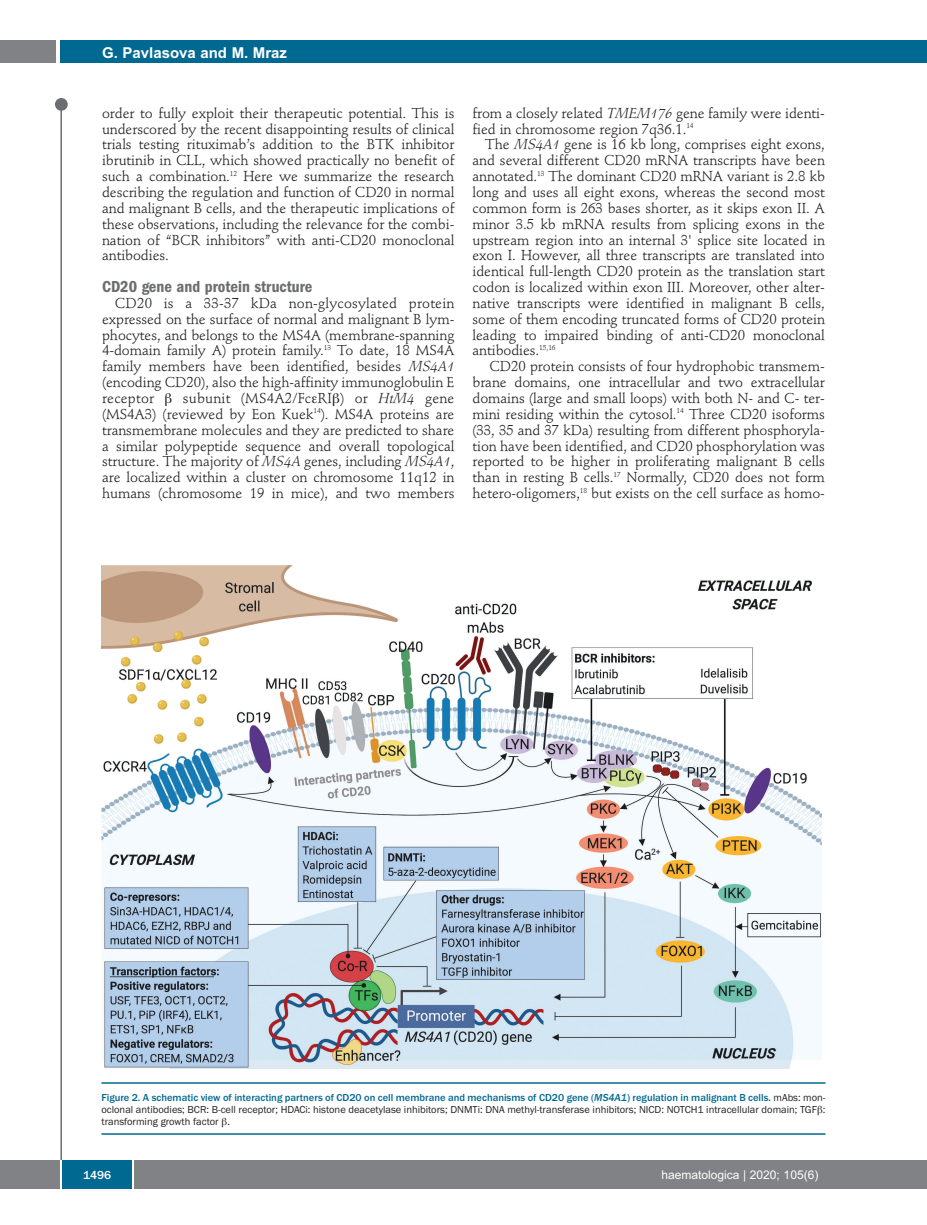
<style>
.page{position:relative;width:927px;height:1225px;background:#fff}
.page>*{position:absolute;margin:0;border:0;box-sizing:border-box;transform-origin:0 0}
.t1{font:600 condensed 16.5px "Franklin Gothic";color:#6c6d70}
.t2{font:700 15px "Arial";color:#fff}
.t3{font:14.25px/15.9px "Stempel Schneidler";letter-spacing:-.005em;color:#231f20;text-align:justify}
.t4{font:12px "Arial";color:#fff}
.t5{font:500 12px "Franklin Gothic";color:#fff}
.t6{font:10.5px/12px "Franklin Gothic";color:#231f20;text-align:justify}
.s1{font-style:italic}
.s2{font-weight:500;color:#006991}
.s3{font-weight:500;font-style:italic;color:#006991}
</style>
<div class="page">
<div style="left:911px;top:40px;width:16px;height:22px;background:#006991"></div>
<div style="left:910px;top:1160px;width:17px;height:28px;background:#808285"></div>
<div style="left:55px;top:98px;width:13px;height:13px;background:#6c6d70;border-radius:50%"></div>
<hr style="left:60px;top:101px;width:2px;height:1061px;background:#6c6d70">
<div style="left:60px;top:40px;width:852px;height:22px;background:#006991"></div>
<div style="left:0;top:40px;width:56px;height:22px;background:#808285"></div>
<div style="left:0;top:1160px;width:911px;height:28px;background:#808285"></div>
<div style="left:62px;top:1160px;width:71px;height:28px;background:#006991"></div>
<hr style="left:60px;top:1160px;width:2px;height:28px;background:#fff">
<svg style="left:133px;top:1160px;width:1px;height:28px"></svg>
<img style="left:101px;top:565px;width:720px;height:503px">
<hr style="left:101px;top:1082px;width:725px;height:1px;background:#006991">
<hr style="left:101px;top:1133px;width:725px;height:1px;background:#006991">
<p class="t2" style="left:102px;top:44px;width:187px">G. Pavlasova and M. Mraz</p>
<p class="t3" style="left:102px;top:106px;width:354px">order to fully exploit their therapeutic potential. This is underscored by the recent disappointing results of clinical trials testing rituximab’s addition to the BTK inhibitor ibrutinib in CLL, which showed practically no benefit of such a combination.<sup>12</sup> Here we summarize the research describing the regulation and function of CD20 in normal and malignant B cells, and the therapeutic implications of these observations, including the relevance for the combi&shy;nation of “BCR inhibitors” with anti-CD20 monoclonal antibodies.</p>
<p class="t1" style="left:102px;top:281px;width:212px">CD20 gene and protein structure</p>
<p class="t3" style="left:102px;top:296px;width:354px;text-indent:13px">CD20 is a 33-37 kDa non-glycosylated protein expressed on the surface of normal and malignant B lym&shy;phocytes, and belongs to the MS4A (membrane-spanning 4-domain family A) protein family.<sup>13</sup> To date, 18 MS4A family members have been identified, besides <span class="s1">MS4A1 </span>(encoding CD20), also the high-affinity immunoglobulin E receptor</p>
<p class="t3" style="left:102px;top:391px;width:354px;text-indent:81px">subunit (MS4A2/Fc RI ) or <span class="s1">HtM4</span> gene (MS4A3) (reviewed by Eon Kuek<sup>14</sup>). MS4A proteins are transmembrane molecules and they are predicted to share a similar polypeptide sequence and overall topological structure. The majority of <span class="s1">MS4A</span> genes, including <span class="s1">MS4A1</span>, are localized within a cluster on chromosome 11q12 in humans (chromosome 19 in mice), and two members</p>
<p class="t3" style="left:472px;top:106px;width:354px">from a closely related <span class="s1">TMEM176</span> gene family were identi&shy;fied in chromosome region 7q36.1.<sup>14</sup></p>
<p class="t3" style="left:472px;top:138px;width:354px;text-indent:13px">The <span class="s1">MS4A1</span> gene is 16 kb long, comprises eight exons, and several different CD20 mRNA transcripts have been annotated.<sup>13</sup> The dominant CD20 mRNA variant is 2.8 kb long and uses all eight exons, whereas the second most common form is 263 bases shorter, as it skips exon II. A minor 3.5 kb mRNA results from splicing exons in the upstream region into an internal 3' splice site located in exon I. However, all three transcripts are translated into identical full-length CD20 protein as the translation start codon is localized within exon III. Moreover, other alter&shy;native transcripts were identified in malignant B cells, some of them encoding truncated forms of CD20 protein leading to impaired binding of anti-CD20 monoclonal antibodies.<sup>15,16</sup></p>
<p class="t3" style="left:472px;top:360px;width:354px;text-indent:17px">CD20 protein consists of four hydrophobic transmem&shy;brane domains, one intracellular and two extracellular domains (large and small loops) with both N- and C- ter&shy;mini residing within the cytosol.<sup>14</sup> Three CD20 isoforms (33, 35 and 37 kDa) resulting from different phosphoryla&shy;tion have been identified, and CD20 phosphorylation was reported to be higher in proliferating malignant B cells than in resting B cells.<sup>17</sup> Normally, CD20 does not form hetero-oligomers,<sup>18</sup> but exists on the cell surface as homo-</p>
<p class="t6" style="left:101px;top:1091px;width:726px"><span class="s2">Figure 2. A schematic view of interacting partners of CD20 on cell membrane and mechanisms of CD20 gene (</span><span class="s3">MS4A1</span><span class="s2">) regulation in malignant B cells.</span> mAbs: mon&shy;oclonal antibodies; BCR: B-cell receptor; HDACi: histone deacetylase inhibitors; DNMTi: DNA methyl-transferase inhibitors; NICD: NOTCH1 intracellular domain; TGF : transforming growth factor .</p>
<p class="t5" style="left:83px;top:1167px;width:30px">1496</p>
<p class="t4" style="left:661px;top:1167px;width:158px">haematologica | 2020; 105(6)</p>
</div>
